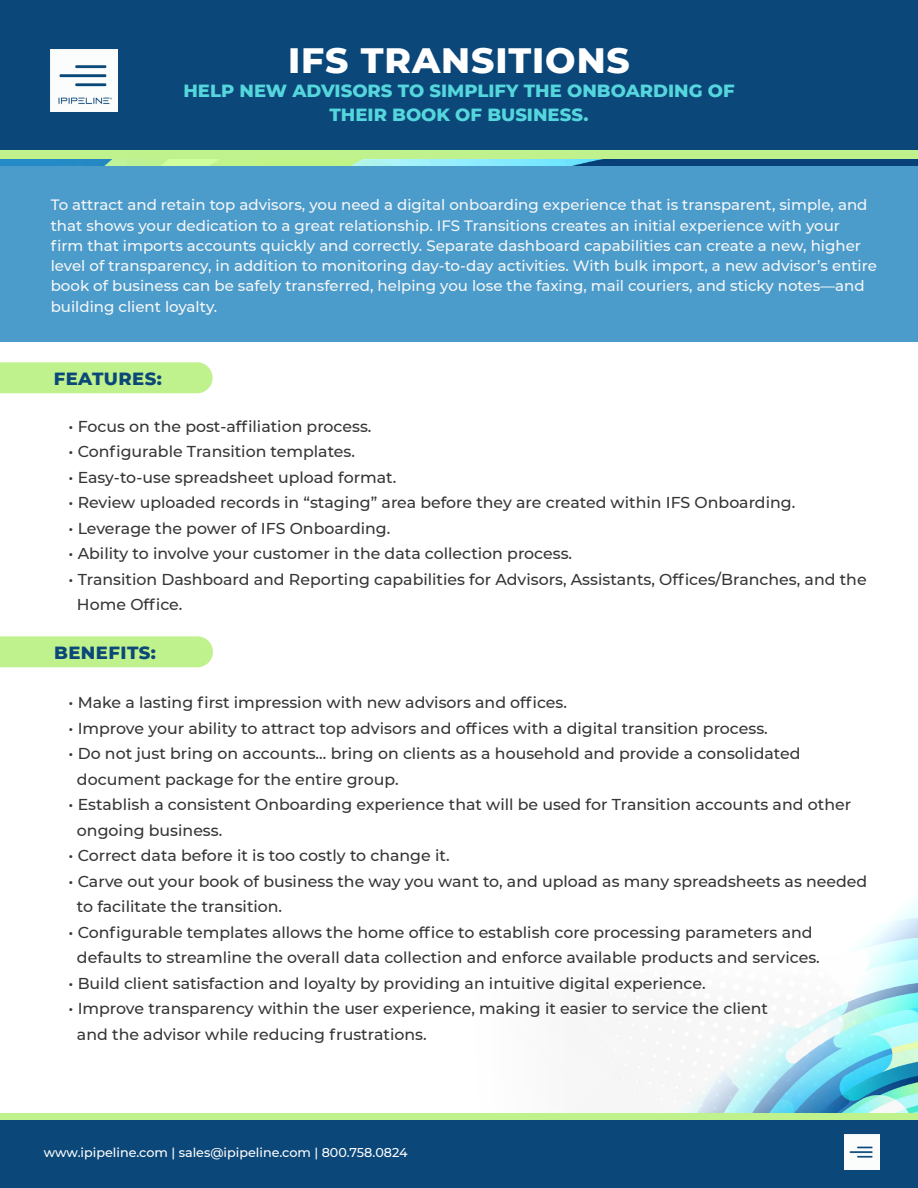
<style>
.page{position:relative;width:918px;height:1188px;background:#fff}
.page>*{position:absolute;margin:0;border:0;box-sizing:border-box;transform-origin:0 0}
.subheading{font:800 36px "Montserrat";letter-spacing:.025em;color:#fff}
.subheading-2{font:800 18px/24px "Montserrat";color:#55d6dc;text-align:center}
.subheading-3{font:800 18px "Montserrat";letter-spacing:.025em;color:#0b4779}
.body_copy{font:500 15.75px/25.5px "Montserrat";color:#373536}
.body_copy-2{font:500 15px/20.2px "Montserrat";color:#f5f7f7}
.body_copy-3{font:500 12.75px "Montserrat";color:#fff}
</style>
<div class="page">
<img style="left:574px;top:899px;width:344px;height:214px">
<img style="left:0;top:159px;width:918px;height:7px">
<div style="left:0;top:0;width:918px;height:151px;background:#0b4779"></div>
<div style="left:0;top:166px;width:918px;height:175px;background:#4b9bcb"></div>
<div style="left:0;top:150px;width:918px;height:9px;background:#bff18c"></div>
<div style="left:0;top:1118px;width:918px;height:70px;background:#0b4779"></div>
<img style="left:844px;top:1134px;width:36px;height:36px">
<div style="left:0;top:1113px;width:918px;height:6px;background:#bff18c"></div>
<img style="left:51px;top:49px;width:66px;height:63px">
<div style="left:0;top:636px;width:213px;height:31px;background:#bff18c"></div>
<div style="left:0;top:362px;width:213px;height:31px;background:#bff18c"></div>
<p class="subheading" style="left:288px;top:34px;width:343px">IFS TRANSITIONS</p>
<p class="subheading-2" style="left:183px;top:78px;width:553px">HELP NEW ADVISORS TO SIMPLIFY THE ONBOARDING OF<br>THEIR BOOK OF BUSINESS.</p>
<p class="body_copy-2" style="left:51px;top:194px;width:828px">To attract and retain top advisors, you need a digital onboarding experience that is transparent, simple, and that shows your dedication to a great relationship. IFS Transitions creates an initial experience with your<br>firm that imports accounts quickly and correctly. Separate dashboard capabilities can create a new, higher level of transparency, in addition to monitoring day-to-day activities. With bulk import, a new advisor’s entire book of business can be safely transferred, helping you lose the faxing, mail couriers, and sticky notes—and building client loyalty.</p>
<p class="subheading-3" style="left:54px;top:365px;width:110px">FEATURES:</p>
<p class="body_copy" style="left:69px;top:413px;width:305px">• Focus on the post-affiliation process.</p>
<p class="body_copy" style="left:69px;top:438px;width:288px">• Configurable Transition templates.</p>
<p class="body_copy" style="left:69px;top:464px;width:329px">• Easy-to-use spreadsheet upload format.</p>
<p class="body_copy" style="left:69px;top:489px;width:728px">• Review uploaded records in “staging” area before they are created within IFS Onboarding.</p>
<p class="body_copy" style="left:69px;top:515px;width:323px">• Leverage the power of IFS Onboarding.</p>
<p class="body_copy" style="left:69px;top:540px;width:505px">• Ability to involve your customer in the data collection process.</p>
<p class="body_copy" style="left:69px;top:566px;width:800px">• Transition Dashboard and Reporting capabilities for Advisors, Assistants, Offices/Branches, and the</p>
<p class="body_copy" style="left:77px;top:591px;width:107px">Home Office.</p>
<p class="subheading-3" style="left:54px;top:639px;width:103px">BENEFITS:</p>
<p class="body_copy" style="left:69px;top:689px;width:500px">• Make a lasting first impression with new advisors and offices.</p>
<p class="body_copy" style="left:69px;top:715px;width:701px">• Improve your ability to attract top advisors and offices with a digital transition process.</p>
<p class="body_copy" style="left:69px;top:740px;width:733px">• Do not just bring on accounts… bring on clients as a household and provide a consolidated</p>
<p class="body_copy" style="left:77px;top:766px;width:323px">document package for the entire group.</p>
<p class="body_copy" style="left:69px;top:791px;width:784px">• Establish a consistent Onboarding experience that will be used for Transition accounts and other</p>
<p class="body_copy" style="left:77px;top:817px;width:147px">ongoing business.</p>
<p class="body_copy" style="left:69px;top:842px;width:383px">• Correct data before it is too costly to change it.</p>
<p class="body_copy" style="left:69px;top:868px;width:800px">• Carve out your book of business the way you want to, and upload as many spreadsheets as needed</p>
<p class="body_copy" style="left:77px;top:893px;width:207px">to facilitate the transition.</p>
<p class="body_copy" style="left:69px;top:919px;width:746px">• Configurable templates allows the home office to establish core processing parameters and</p>
<p class="body_copy" style="left:77px;top:944px;width:744px">defaults to streamline the overall data collection and enforce available products and services.</p>
<p class="body_copy" style="left:69px;top:970px;width:639px">• Build client satisfaction and loyalty by providing an intuitive digital experience.</p>
<p class="body_copy" style="left:77px;top:995px;width:693px;text-indent:-8px">• Improve transparency within the user experience, making it easier to service the client and the advisor while reducing frustrations.</p>
<p class="body_copy-3" style="left:44px;top:1143px;width:365px">www.ipipeline.com | sales@ipipeline.com | 800.758.0824</p>
</div>
